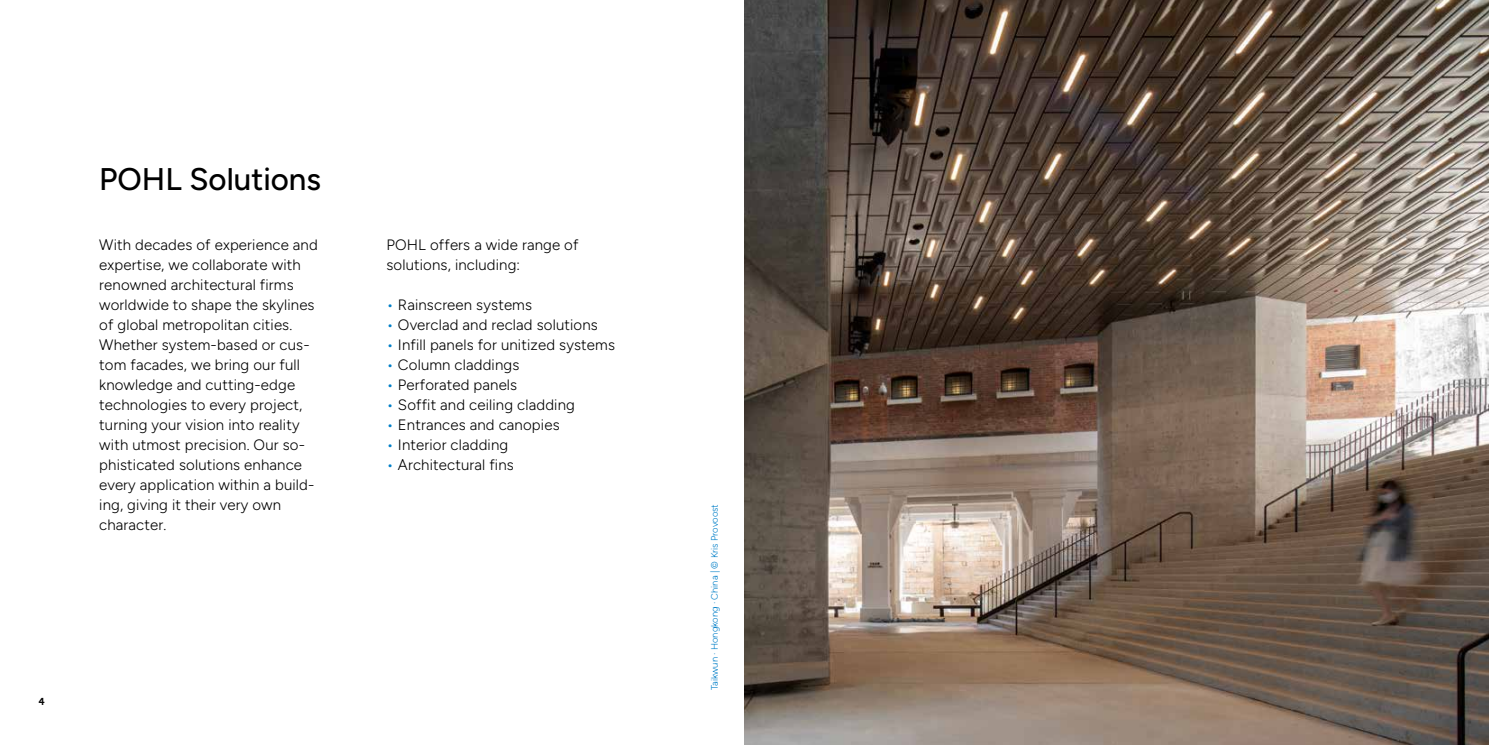
<style>
.page{position:relative;width:1489px;height:745px;background:#fff}
.page>*{position:absolute;margin:0;border:0;box-sizing:border-box;transform-origin:0 0}
.t1{font:500 31.25px "Figtree";color:#000}
.t2{font:300 15px/20px "Figtree";letter-spacing:.01em;color:#000}
.t3{font:700 10px "NN Ernesto Trial";color:#000}
.t4{font:300 9.38px "Figtree";color:#007fc8}
.s1{color:#007fc8}
</style>
<div class="page">
<img style="left:744px;top:0;width:744px;height:744px">
<h1 class="t1" style="left:99px;top:161px;width:223px">POHL Solutions</h1>
<p class="t2" style="left:99px;top:234px;width:220px">With decades of experience and expertise, we collaborate with renowned architectural firms worldwide to shape the skylines of global metropolitan cities.<br>Whether system-based or cus&shy;tom facades, we bring our full knowledge and cutting-edge technologies to every project, turning your vision into reality with utmost precision. Our so&shy;phisticated solutions enhance every application within a build&shy;ing, giving it their very own character.</p>
<p class="t2" style="left:386px;top:234px;width:193px">POHL offers a wide range of solutions, including:</p>
<p class="t2" style="left:386px;top:294px;width:147px"><span class="s1">•</span> Rainscreen systems</p>
<p class="t2" style="left:386px;top:314px;width:213px"><span class="s1">•</span> Overclad and reclad solutions</p>
<p class="t2" style="left:386px;top:334px;width:230px"><span class="s1">•</span> Infill panels for unitized systems</p>
<p class="t2" style="left:386px;top:354px;width:134px"><span class="s1">•</span> Column claddings</p>
<p class="t2" style="left:386px;top:374px;width:132px"><span class="s1">•</span> Perforated panels</p>
<p class="t2" style="left:386px;top:394px;width:190px"><span class="s1">•</span> Soffit and ceiling cladding</p>
<p class="t2" style="left:386px;top:414px;width:175px"><span class="s1">•</span> Entrances and canopies</p>
<p class="t2" style="left:386px;top:434px;width:123px"><span class="s1">•</span> Interior cladding</p>
<p class="t2" style="left:386px;top:454px;width:129px"><span class="s1">•</span> Architectural fins</p>
<p class="t3" style="left:38px;top:697px;width:9px">4</p>
<p class="t4" style="left:709px;top:690px;width:188px;rotate:-90deg">Taikwun · Hongkong · China | © Kris Provoost</p>
</div>
